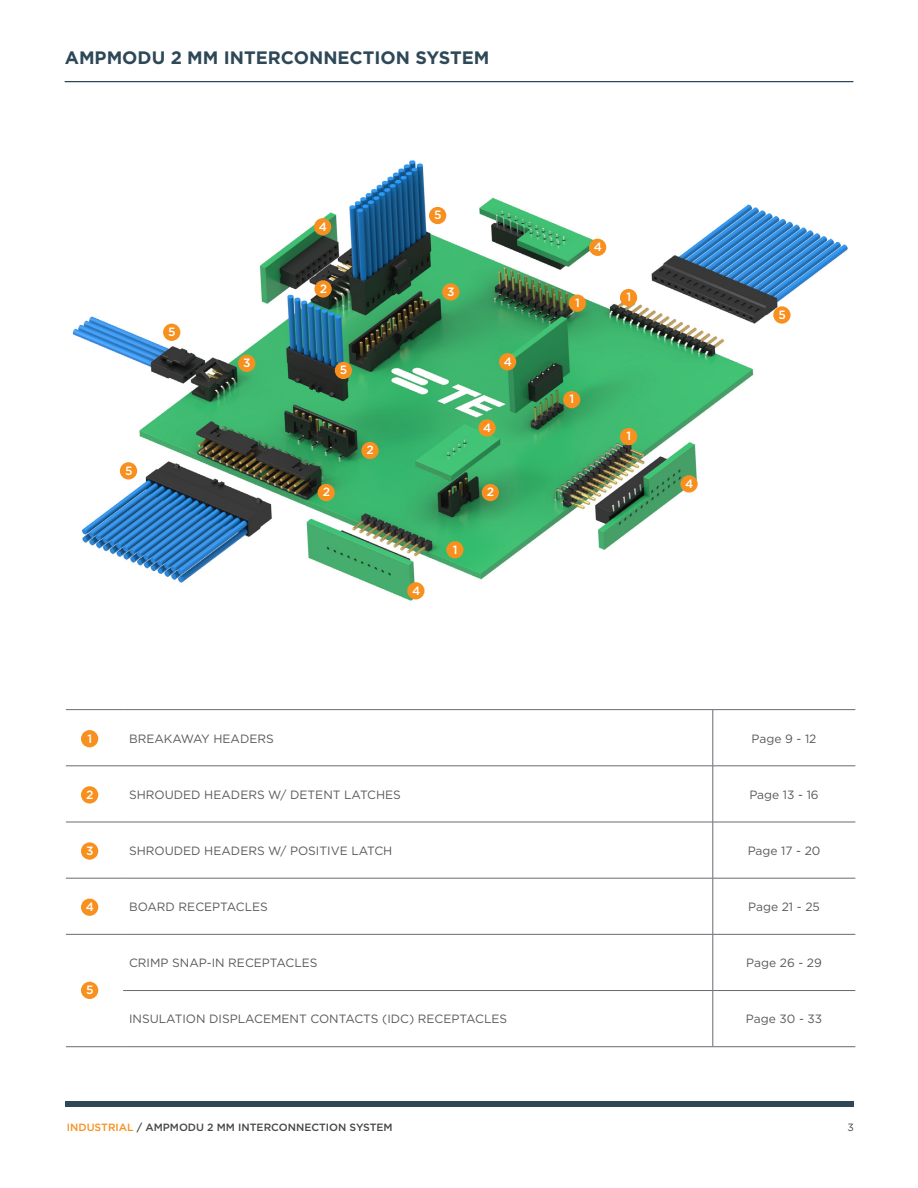
<style>
.page{position:relative;width:918px;height:1188px;background:#fff}
.page>*{position:absolute;margin:0;border:0;box-sizing:border-box;transform-origin:0 0}
.t1{font:700 18px "Gotham";color:#2e4857}
.t2{font:12px "Gotham";color:#58595b}
.t3{font:500 12px "Gotham";color:#fff}
.t4{font:500 10.5px "Gotham";color:#464547}
.t5{font:10.5px "Gotham";color:#464547}
.s1{color:#f7901e}
</style>
<div class="page">
<img style="left:72px;top:160px;width:776px;height:441px">
<div style="left:446px;top:541px;width:18px;height:17px;background:#f7901e;border-radius:50%"></div>
<div style="left:620px;top:289px;width:17px;height:17px;background:#f7901e;border-radius:50%"></div>
<div style="left:620px;top:428px;width:17px;height:17px;background:#f7901e;border-radius:50%"></div>
<div style="left:318px;top:484px;width:17px;height:17px;background:#f7901e;border-radius:50%"></div>
<div style="left:563px;top:391px;width:17px;height:17px;background:#f7901e;border-radius:50%"></div>
<div style="left:569px;top:295px;width:17px;height:17px;background:#f7901e;border-radius:50%"></div>
<div style="left:361px;top:442px;width:18px;height:17px;background:#f7901e;border-radius:50%"></div>
<div style="left:482px;top:484px;width:17px;height:17px;background:#f7901e;border-radius:50%"></div>
<div style="left:314px;top:280px;width:18px;height:18px;background:#f7901e;border-radius:50%"></div>
<div style="left:238px;top:355px;width:17px;height:17px;background:#f7901e;border-radius:50%"></div>
<div style="left:442px;top:283px;width:17px;height:18px;background:#f7901e;border-radius:50%"></div>
<div style="left:407px;top:582px;width:17px;height:17px;background:#f7901e;border-radius:50%"></div>
<div style="left:680px;top:475px;width:18px;height:18px;background:#f7901e;border-radius:50%"></div>
<div style="left:478px;top:419px;width:18px;height:18px;background:#f7901e;border-radius:50%"></div>
<div style="left:589px;top:239px;width:17px;height:17px;background:#f7901e;border-radius:50%"></div>
<div style="left:314px;top:218px;width:17px;height:17px;background:#f7901e;border-radius:50%"></div>
<div style="left:163px;top:324px;width:17px;height:17px;background:#f7901e;border-radius:50%"></div>
<div style="left:773px;top:306px;width:18px;height:18px;background:#f7901e;border-radius:50%"></div>
<div style="left:429px;top:207px;width:17px;height:17px;background:#f7901e;border-radius:50%"></div>
<div style="left:120px;top:462px;width:17px;height:18px;background:#f7901e;border-radius:50%"></div>
<div style="left:335px;top:362px;width:17px;height:17px;background:#f7901e;border-radius:50%"></div>
<div style="left:499px;top:353px;width:17px;height:17px;background:#f7901e;border-radius:50%"></div>
<div style="left:81px;top:730px;width:17px;height:17px;background:#f7901e;border-radius:50%"></div>
<div style="left:81px;top:786px;width:17px;height:18px;background:#f7901e;border-radius:50%"></div>
<div style="left:81px;top:842px;width:17px;height:18px;background:#f7901e;border-radius:50%"></div>
<div style="left:81px;top:899px;width:17px;height:17px;background:#f7901e;border-radius:50%"></div>
<div style="left:81px;top:982px;width:17px;height:17px;background:#f7901e;border-radius:50%"></div>
<div style="left:65px;top:1101px;width:788px;height:6px;background:#2e4857"></div>
<hr style="left:65px;top:81px;width:788px;height:1px;background:#2e4857">
<hr style="left:66px;top:709px;width:57px;height:1px;background:#696b73">
<hr style="left:123px;top:709px;width:590px;height:1px;background:#696b73">
<hr style="left:713px;top:709px;width:142px;height:1px;background:#696b73">
<hr style="left:713px;top:710px;width:1px;height:56px;background:#696b73">
<hr style="left:66px;top:766px;width:57px;height:1px;background:#696b73">
<hr style="left:123px;top:766px;width:590px;height:1px;background:#696b73">
<hr style="left:713px;top:766px;width:142px;height:1px;background:#696b73">
<hr style="left:713px;top:766px;width:1px;height:56px;background:#696b73">
<hr style="left:66px;top:822px;width:57px;height:1px;background:#696b73">
<hr style="left:123px;top:822px;width:590px;height:1px;background:#696b73">
<hr style="left:713px;top:822px;width:142px;height:1px;background:#696b73">
<hr style="left:713px;top:822px;width:1px;height:56px;background:#696b73">
<hr style="left:66px;top:878px;width:57px;height:1px;background:#696b73">
<hr style="left:123px;top:878px;width:590px;height:1px;background:#696b73">
<hr style="left:713px;top:878px;width:142px;height:1px;background:#696b73">
<hr style="left:713px;top:878px;width:1px;height:56px;background:#696b73">
<hr style="left:66px;top:934px;width:57px;height:1px;background:#696b73">
<hr style="left:123px;top:934px;width:590px;height:1px;background:#696b73">
<hr style="left:713px;top:934px;width:142px;height:1px;background:#696b73">
<hr style="left:713px;top:935px;width:1px;height:55px;background:#696b73">
<hr style="left:123px;top:990px;width:590px;height:1px;background:#696b73">
<hr style="left:713px;top:990px;width:142px;height:1px;background:#696b73">
<hr style="left:713px;top:991px;width:1px;height:56px;background:#696b73">
<hr style="left:66px;top:1046px;width:57px;height:1px;background:#696b73">
<hr style="left:123px;top:1046px;width:590px;height:1px;background:#696b73">
<hr style="left:713px;top:1046px;width:142px;height:1px;background:#696b73">
<h1 class="t1" style="left:65px;top:46px;width:426px">AMPMODU 2 MM INTERCONNECTION SYSTEM</h1>
<p class="t3" style="left:168px;top:324px;width:9px">5</p>
<p class="t3" style="left:125px;top:463px;width:9px">5</p>
<p class="t3" style="left:243px;top:355px;width:9px">3</p>
<p class="t3" style="left:319px;top:219px;width:10px">4</p>
<p class="t3" style="left:320px;top:281px;width:9px">2</p>
<p class="t3" style="left:340px;top:362px;width:9px">5</p>
<p class="t3" style="left:323px;top:484px;width:9px">2</p>
<p class="t3" style="left:367px;top:442px;width:9px">2</p>
<p class="t3" style="left:434px;top:207px;width:9px">5</p>
<p class="t3" style="left:447px;top:284px;width:9px">3</p>
<p class="t3" style="left:412px;top:583px;width:10px">4</p>
<p class="t3" style="left:453px;top:542px;width:6px">1</p>
<p class="t3" style="left:504px;top:354px;width:10px">4</p>
<p class="t3" style="left:483px;top:420px;width:10px">4</p>
<p class="t3" style="left:487px;top:484px;width:9px">2</p>
<p class="t3" style="left:594px;top:239px;width:10px">4</p>
<p class="t3" style="left:575px;top:295px;width:6px">1</p>
<p class="t3" style="left:626px;top:289px;width:6px">1</p>
<p class="t3" style="left:570px;top:391px;width:6px">1</p>
<p class="t3" style="left:626px;top:428px;width:6px">1</p>
<p class="t3" style="left:685px;top:476px;width:10px">4</p>
<p class="t3" style="left:778px;top:307px;width:9px">5</p>
<p class="t3" style="left:88px;top:730px;width:6px">1</p>
<p class="t2" style="left:129px;top:731px;width:146px">BREAKAWAY HEADERS</p>
<p class="t2" style="left:752px;top:731px;width:66px">Page 9 - 12</p>
<p class="t3" style="left:86px;top:787px;width:9px">2</p>
<p class="t2" style="left:129px;top:787px;width:273px">SHROUDED HEADERS W/ DETENT LATCHES</p>
<p class="t2" style="left:749px;top:787px;width:71px">Page 13 - 16</p>
<p class="t3" style="left:86px;top:843px;width:9px">3</p>
<p class="t2" style="left:129px;top:843px;width:265px">SHROUDED HEADERS W/ POSITIVE LATCH</p>
<p class="t2" style="left:748px;top:843px;width:74px">Page 17 - 20</p>
<p class="t3" style="left:86px;top:899px;width:10px">4</p>
<p class="t2" style="left:129px;top:899px;width:140px">BOARD RECEPTACLES</p>
<p class="t2" style="left:748px;top:899px;width:73px">Page 21 - 25</p>
<p class="t2" style="left:129px;top:955px;width:190px">CRIMP SNAP-IN RECEPTACLES</p>
<p class="t2" style="left:746px;top:955px;width:77px">Page 26 - 29</p>
<p class="t3" style="left:86px;top:982px;width:9px">5</p>
<p class="t2" style="left:129px;top:1012px;width:380px">INSULATION DISPLACEMENT CONTACTS (IDC) RECEPTACLES</p>
<p class="t2" style="left:746px;top:1012px;width:78px">Page 30 - 33</p>
<p class="t4" style="left:67px;top:1120px;width:327px"><span class="s1">INDUSTRIAL</span> / AMPMODU 2 MM INTERCONNECTION SYSTEM</p>
<p class="t5" style="left:847px;top:1121px;width:8px">3</p>
</div>
